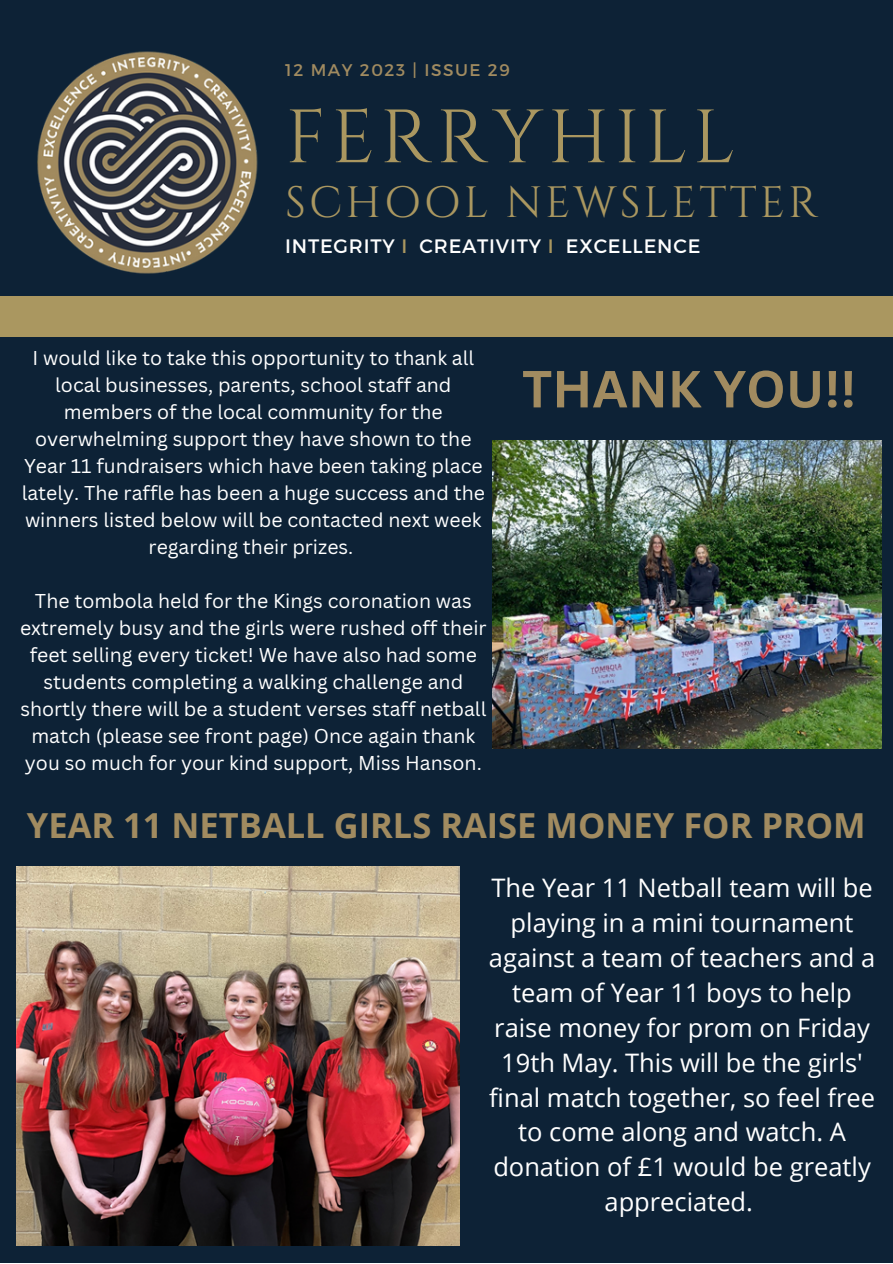
<style>
.page{position:relative;width:893px;height:1264px;background:#fff}
.page>*{position:absolute;margin:0;border:0;box-sizing:border-box;transform-origin:0 0}
.t1{font:75.3px "Cinzel";letter-spacing:.07em;color:#aa9760}
.t2{font:700 51px "Canva Sans";color:#a18b60}
.t3{font:43.8px "Cinzel";letter-spacing:.07em;color:#aa9760}
.t4{font:700 34.5px "Open Sans";color:#a18b60}
.t5{font:25.5px/34.8px "Open Sans";color:#fff;text-align:center}
.t6{font:19.5px/27px "Canva Sans";color:#fff;text-align:center}
.t7{font:19.35px "Montserrat";letter-spacing:.04em;color:#fff}
.t8{font:16.95px "Montserrat";letter-spacing:.09em;color:#a18b60}
.s1{color:#aa9760}
</style>
<div class="page">
<div style="left:0;top:0;width:892px;height:1262px;background:#0d2236"></div>
<img style="left:37px;top:51px;width:221px;height:223px">
<div style="left:0;top:296px;width:892px;height:41px;background:#aa9760"></div>
<img style="left:16px;top:866px;width:443px;height:379px">
<img style="left:492px;top:440px;width:389px;height:308px">
<p class="t8" style="left:285px;top:59px;width:226px">12 MAY 2023 | ISSUE 29</p>
<p class="t1" style="left:285px;top:89px;width:451px">FERRYHILL</p>
<p class="t3" style="left:285px;top:175px;width:534px">SCHOOL NEWSLETTER</p>
<p class="t7" style="left:285px;top:233px;width:416px">INTEGRITY <span class="s1">I</span> CREATIVITY <span class="s1">I</span> EXCELLENCE</p>
<p class="t6" style="left:22px;top:344px;width:464px">I would like to take this opportunity to thank all local businesses, parents, school staff and members of the local community for the overwhelming support they have shown to the Year 11 fundraisers which have been taking place lately. The raffle has been a huge success and the winners listed below will be contacted next week regarding their prizes.</p>
<p class="t6" style="left:20px;top:586px;width:468px">The tombola held for the Kings coronation was extremely busy and the girls were rushed off their feet selling every ticket! We have also had some students completing a walking challenge and shortly there will be a student verses staff netball match (please see front page) Once again thank you so much for your kind support, Miss Hanson.</p>
<p class="t2" style="left:522px;top:353px;width:335px">THANK YOU!!</p>
<p class="t4" style="left:27px;top:801px;width:840px">YEAR 11 NETBALL GIRLS RAISE MONEY FOR PROM</p>
<p class="t5" style="left:489px;top:870px;width:388px">The Year 11 Netball team will be playing in a mini tournament against a team of teachers and a team of Year 11 boys to help raise money for prom on Friday<br>19th May. This will be the girls' final match together, so feel free to come along and watch. A donation of £1 would be greatly appreciated.</p>
</div>
